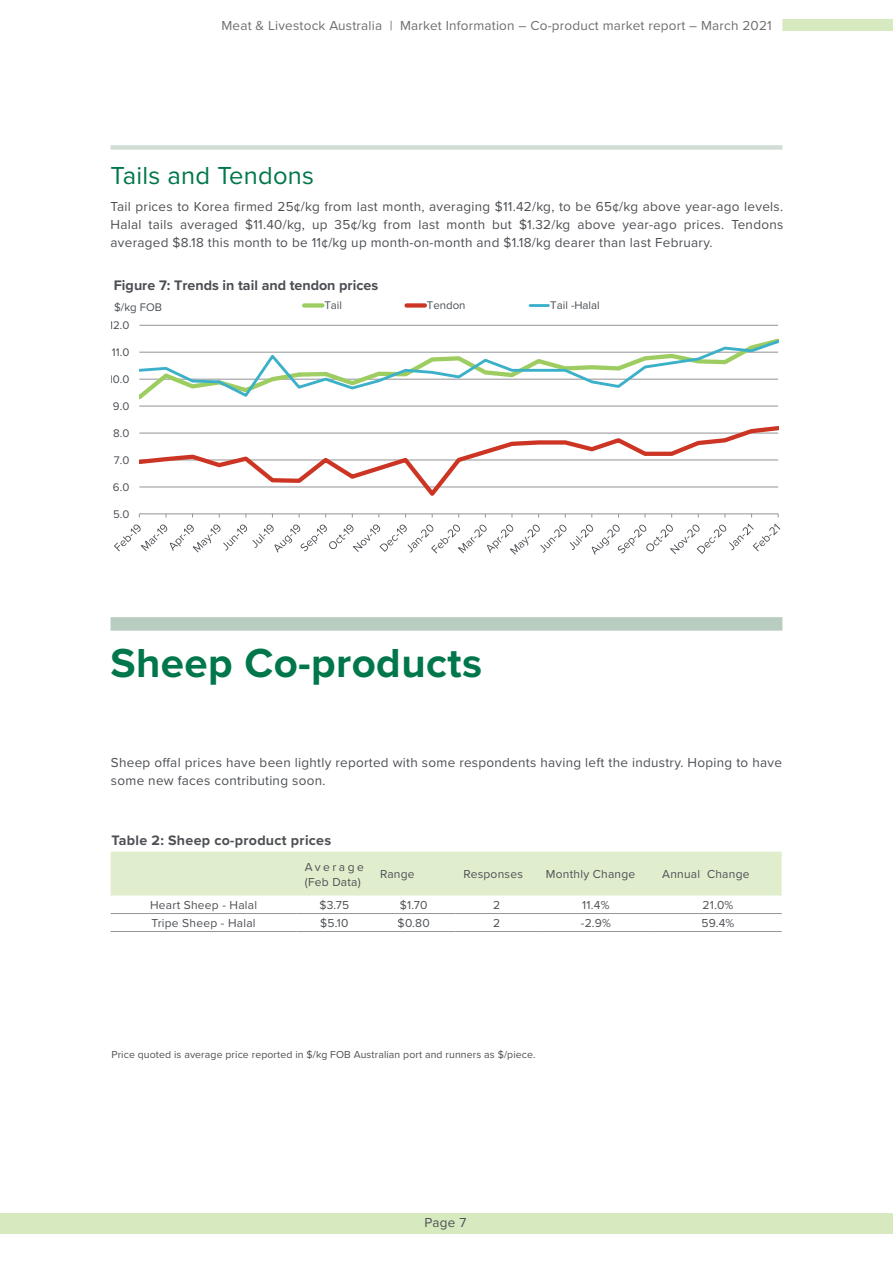
<style>
.page{position:relative;width:893px;height:1263px;background:#fff}
.page>*{position:absolute;margin:0;border:0;box-sizing:border-box;transform-origin:0 0}
.t1{font:700 42px "Proxima Nova";letter-spacing:.01em;color:#00774a}
.t2{font:25.5px "Proxima Nova";letter-spacing:.01em;color:#00774a}
.t3{font:700 14.25px "Proxima Nova";color:#4b4f54}
.t4{font:700 14.25px "Proxima Nova";letter-spacing:.02em;color:#4d5054}
.t5{font:13.5px/18px "Proxima Nova";letter-spacing:.02em;color:#4d5054;text-align:justify}
.t6{font:13.5px "Proxima Nova";letter-spacing:.015em;color:#6e6d71}
.t7{font:12px "Proxima Nova";letter-spacing:.02em;color:#4d5054}
.t8{font:12px/15px "Proxima Nova";letter-spacing:.185em;color:#4d5054}
.t9{font:11.4px "Proxima Nova";color:#4b4f54}
.t10{font:10.5px "Proxima Nova";letter-spacing:.01em;color:#4d5054}
</style>
<div class="page">
<div style="left:782px;top:19px;width:111px;height:12px;background:#d7e9bf"></div>
<div style="left:0;top:1213px;width:893px;height:21px;background:#d7e9bf"></div>
<div style="left:111px;top:145px;width:671px;height:5px;background:#d1ddd5"></div>
<div style="left:111px;top:617px;width:671px;height:14px;background:#b8ccc0"></div>
<hr style="left:139px;top:406px;width:639px;height:1px;background:#929395">
<hr style="left:139px;top:325px;width:639px;height:1px;background:#929395">
<hr style="left:139px;top:513px;width:639px;height:1px;background:#929395">
<svg style="left:139px;top:426px;width:640px;height:70px"></svg>
<svg style="left:139px;top:338px;width:640px;height:62px"></svg>
<svg style="left:114px;top:524px;width:666px;height:31px"></svg>
<div style="left:304px;top:303px;width:18px;height:5px;background:#9dcd61"></div>
<div style="left:407px;top:303px;width:18px;height:5px;background:#cc3524"></div>
<hr style="left:530px;top:304px;width:18px;height:3px;background:#3bb0c9">
<div style="left:111px;top:851px;width:671px;height:44px;background:#e0eece"></div>
<hr style="left:111px;top:913px;width:186px;height:1px;background:#939598">
<hr style="left:297px;top:913px;width:75px;height:1px;background:#939598">
<hr style="left:372px;top:913px;width:83px;height:1px;background:#939598">
<hr style="left:455px;top:913px;width:83px;height:1px;background:#939598">
<hr style="left:538px;top:913px;width:116px;height:1px;background:#939598">
<hr style="left:654px;top:913px;width:128px;height:1px;background:#939598">
<hr style="left:111px;top:931px;width:186px;height:1px;background:#939598">
<hr style="left:297px;top:931px;width:75px;height:1px;background:#939598">
<hr style="left:372px;top:931px;width:83px;height:1px;background:#939598">
<hr style="left:455px;top:931px;width:83px;height:1px;background:#939598">
<hr style="left:538px;top:931px;width:116px;height:1px;background:#939598">
<hr style="left:654px;top:931px;width:128px;height:1px;background:#939598">
<p class="t6" style="left:221px;top:15px;width:552px">Meat &amp; Livestock Australia | Market Information – Co-product market report – March 2021</p>
<h2 class="t2" style="left:111px;top:156px;width:205px">Tails and Tendons</h2>
<p class="t5" style="left:111px;top:196px;width:674px">Tail prices to Korea firmed 25¢/kg from last month, averaging $11.42/kg, to be 65¢/kg above year-ago levels.<br>Halal tails averaged $11.40/kg, up 35¢/kg from last month but $1.32/kg above year-ago prices. Tendons averaged $8.18 this month to be 11¢/kg up month-on-month and $1.18/kg dearer than last February.</p>
<p class="t3" style="left:114px;top:275px;width:266px">Figure 7: Trends in tail and tendon prices</p>
<p class="t9" style="left:324px;top:297px;width:19px">Tail</p>
<p class="t9" style="left:427px;top:297px;width:40px">Tendon</p>
<p class="t9" style="left:550px;top:297px;width:51px">Tail -Halal</p>
<p class="t9" style="left:114px;top:298px;width:49px">$/kg FOB</p>
<p class="t9" style="left:109px;top:317px;width:22px">12.0</p>
<p class="t9" style="left:112px;top:344px;width:19px">11.0</p>
<p class="t9" style="left:109px;top:370px;width:22px">10.0</p>
<p class="t9" style="left:113px;top:397px;width:18px">9.0</p>
<p class="t9" style="left:113px;top:424px;width:18px">8.0</p>
<p class="t9" style="left:114px;top:451px;width:17px">7.0</p>
<p class="t9" style="left:113px;top:478px;width:18px">6.0</p>
<p class="t9" style="left:113px;top:505px;width:18px">5.0</p>
<h1 class="t1" style="left:111px;top:632px;width:373px">Sheep Co-products</h1>
<p class="t5" style="left:111px;top:753px;width:672px">Sheep offal prices have been lightly reported with some respondents having left the industry. Hoping to have some new faces contributing soon.</p>
<p class="t4" style="left:111px;top:830px;width:221px">Table 2: Sheep co-product prices</p>
<p class="t8" style="left:305px;top:859px;width:61px">Average (Feb Data)</p>
<p class="t7" style="left:380px;top:865px;width:36px">Range</p>
<p class="t7" style="left:463px;top:865px;width:61px">Responses</p>
<p class="t7" style="left:546px;top:865px;width:91px">Monthly Change</p>
<p class="t7" style="left:662px;top:865px;width:89px">Annual Change</p>
<p class="t7" style="left:150px;top:896px;width:108px">Heart Sheep - Halal</p>
<p class="t7" style="left:319px;top:896px;width:31px">$3.75</p>
<p class="t7" style="left:400px;top:896px;width:29px">$1.70</p>
<p class="t7" style="left:493px;top:896px;width:9px">2</p>
<p class="t7" style="left:582px;top:896px;width:29px">11.4%</p>
<p class="t7" style="left:702px;top:896px;width:32px">21.0%</p>
<p class="t7" style="left:152px;top:914px;width:105px">Tripe Sheep - Halal</p>
<p class="t7" style="left:320px;top:914px;width:30px">$5.10</p>
<p class="t7" style="left:398px;top:914px;width:34px">$0.80</p>
<p class="t7" style="left:493px;top:914px;width:9px">2</p>
<p class="t7" style="left:581px;top:914px;width:32px">-2.9%</p>
<p class="t7" style="left:701px;top:914px;width:34px">59.4%</p>
<p class="t10" style="left:111px;top:1046px;width:426px">Price quoted is average price reported in $/kg FOB Australian port and runners as $/piece.</p>
<p class="t5" style="left:425px;top:1213px;width:43px">Page 7</p>
</div>
